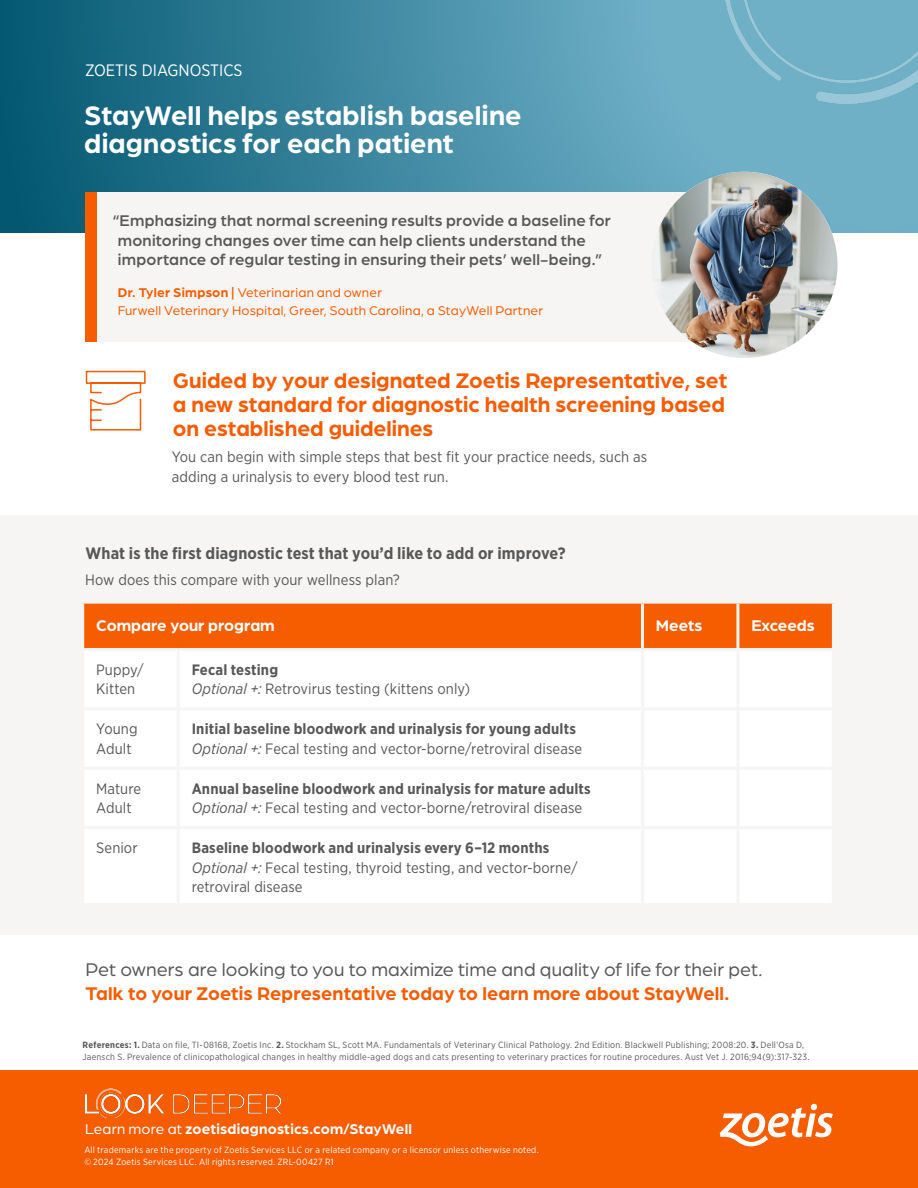
<style>
.page{position:relative;width:918px;height:1188px;background:#fff}
.page>*{position:absolute;margin:0;border:0;box-sizing:border-box;transform-origin:0 0}
.t1{font:700 28.5px/28.5px "Arboria";letter-spacing:.005em;color:#fff}
.t2{font:700 22.5px/24px "Arboria";color:#f65c00;text-align:justify}
.t3{font:19.5px "Arboria";letter-spacing:.005em;color:#585858}
.t4{font:700 19.5px "Arboria";letter-spacing:.005em;color:#f65c00}
.t5{font:500 16.5px/19.5px "Arboria";letter-spacing:.01em;color:#585858}
.t6{font:700 16.5px "Gotham Narrow";letter-spacing:.005em;color:#585858}
.t7{font:700 16.5px "Arboria";color:#fff}
.t8{font:16.5px "Gotham Narrow";color:#fff}
.t9{font:15px/19.5px "Gotham Narrow";letter-spacing:.005em;color:#585858}
.t10{font:700 15px/19.5px "Gotham Narrow";letter-spacing:.01em;color:#585858}
.t11{font:700 15px "Arboria";letter-spacing:.015em;color:#fff}
.t12{font:13.5px/18px "Arboria";letter-spacing:.015em;color:#f65c00}
.t13{font:9px/12px "Gotham Narrow";letter-spacing:.025em;color:#585858}
.t14{font:9px/12px "Gotham Narrow";letter-spacing:.025em;color:#fff}
.s1{font-weight:700}
.s2{font-style:italic}
.s3{font-weight:400;font-style:italic}
.s4{font-weight:400}
</style>
<div class="page">
<div style="left:0;top:1070px;width:918px;height:118px;background:#f65c00"></div>
<div style="left:0;top:515px;width:918px;height:420px;background:#f6f5f4"></div>
<svg style="left:720px;top:1104px;width:113px;height:42px"></svg>
<svg style="left:0;top:0;width:918px;height:232px;background:#418aa2"></svg>
<div style="left:97px;top:192px;width:600px;height:150px;background:#f6f5f4"></div>
<div style="left:85px;top:192px;width:12px;height:150px;background:#f65c00"></div>
<img style="left:651px;top:172px;width:186px;height:186px;border-radius:93px">
<div style="left:84px;top:604px;width:748px;height:44px;background:#f65c00"></div>
<div style="left:85px;top:651px;width:746px;height:252px;background:#fff"></div>
<hr style="left:641px;top:604px;width:3px;height:44px;background:#f6f5f4">
<hr style="left:736px;top:604px;width:3px;height:44px;background:#f6f5f4">
<hr style="left:177px;top:651px;width:3px;height:56px;background:#f6f5f4">
<hr style="left:641px;top:651px;width:3px;height:56px;background:#f6f5f4">
<hr style="left:736px;top:651px;width:3px;height:56px;background:#f6f5f4">
<hr style="left:81px;top:707px;width:97px;height:3px;background:#f6f5f4">
<hr style="left:178px;top:707px;width:464px;height:3px;background:#f6f5f4">
<hr style="left:177px;top:710px;width:3px;height:57px;background:#f6f5f4">
<hr style="left:642px;top:707px;width:96px;height:3px;background:#f6f5f4">
<hr style="left:641px;top:710px;width:3px;height:57px;background:#f6f5f4">
<hr style="left:738px;top:707px;width:97px;height:3px;background:#f6f5f4">
<hr style="left:736px;top:710px;width:3px;height:57px;background:#f6f5f4">
<hr style="left:81px;top:767px;width:97px;height:3px;background:#f6f5f4">
<hr style="left:178px;top:767px;width:464px;height:3px;background:#f6f5f4">
<hr style="left:177px;top:770px;width:3px;height:56px;background:#f6f5f4">
<hr style="left:642px;top:767px;width:96px;height:3px;background:#f6f5f4">
<hr style="left:641px;top:770px;width:3px;height:56px;background:#f6f5f4">
<hr style="left:738px;top:767px;width:97px;height:3px;background:#f6f5f4">
<hr style="left:736px;top:770px;width:3px;height:56px;background:#f6f5f4">
<hr style="left:81px;top:826px;width:97px;height:3px;background:#f6f5f4">
<hr style="left:178px;top:826px;width:464px;height:3px;background:#f6f5f4">
<hr style="left:177px;top:829px;width:3px;height:74px;background:#f6f5f4">
<hr style="left:642px;top:826px;width:96px;height:3px;background:#f6f5f4">
<hr style="left:641px;top:829px;width:3px;height:74px;background:#f6f5f4">
<hr style="left:738px;top:826px;width:97px;height:3px;background:#f6f5f4">
<hr style="left:736px;top:829px;width:3px;height:74px;background:#f6f5f4">
<img style="left:85px;top:1088px;width:195px;height:30px">
<svg style="left:85px;top:370px;width:61px;height:61px"></svg>
<img style="left:723px;top:0;width:195px;height:104px">
<p class="t8" style="left:85px;top:60px;width:159px">ZOETIS DIAGNOSTICS</p>
<h1 class="t1" style="left:84px;top:99px;width:439px">StayWell helps establish baseline diagnostics for each patient</h1>
<p class="t5" style="left:118px;top:210px;width:495px;text-indent:-6px">“Emphasizing that normal screening results provide a baseline for monitoring changes over time can help clients understand the importance of regular testing in ensuring their pets’ well-being.”</p>
<p class="t12" style="left:118px;top:282px;width:427px"><span class="s1">Dr. Tyler Simpson |</span> Veterinarian and owner<br>Furwell Veterinary Hospital, Greer, South Carolina, a StayWell Partner</p>
<h2 class="t2" style="left:173px;top:367px;width:556px">Guided by your designated Zoetis Representative, set a new standard for diagnostic health screening based on established guidelines</h2>
<p class="t9" style="left:172px;top:447px;width:477px">You can begin with simple steps that best fit your practice needs, such as adding a urinalysis to every blood test run.</p>
<p class="t6" style="left:85px;top:543px;width:482px">What is the first diagnostic test that you’d like to add or improve?</p>
<p class="t9" style="left:85px;top:570px;width:316px">How does this compare with your wellness plan?</p>
<p class="t7" style="left:96px;top:614px;width:180px">Compare your program</p>
<p class="t7" style="left:656px;top:614px;width:48px">Meets</p>
<p class="t7" style="left:751px;top:614px;width:65px">Exceeds</p>
<p class="t9" style="left:96px;top:660px;width:49px">Puppy/<br>Kitten</p>
<p class="t9" style="left:192px;top:660px;width:280px"><span class="s1">Fecal testing<br></span><span class="s2">Optional +:</span> Retrovirus testing (kittens only)</p>
<p class="t9" style="left:96px;top:719px;width:43px">Young<br>Adult</p>
<p class="t10" style="left:192px;top:719px;width:392px">Initial baseline bloodwork and urinalysis for young adults<br><span class="s3">Optional +:</span> <span class="s4">Fecal testing and vector-borne/retroviral disease</span></p>
<p class="t9" style="left:96px;top:778px;width:47px">Mature<br>Adult</p>
<p class="t10" style="left:192px;top:779px;width:401px">Annual baseline bloodwork and urinalysis for mature adults<br><span class="s3">Optional +:</span> <span class="s4">Fecal testing and vector-borne/retroviral disease</span></p>
<p class="t9" style="left:96px;top:838px;width:43px">Senior</p>
<p class="t9" style="left:192px;top:838px;width:387px"><span class="s1">Baseline bloodwork and urinalysis every 6–12 months<br></span><span class="s2">Optional +:</span> Fecal testing, thyroid testing, and vector-borne/ retroviral disease</p>
<h3 class="t3" style="left:85px;top:957px;width:679px">Pet owners are looking to you to maximize time and quality of life for their pet.</h3>
<h3 class="t4" style="left:85px;top:980px;width:645px">Talk to your Zoetis Representative today to learn more about StayWell.</h3>
<p class="t13" style="left:83px;top:1038px;width:728px"><span class="s1">References: 1.</span> Data on file, TI-08168, Zoetis Inc. <span class="s1">2.</span> Stockham SL, Scott MA. Fundamentals of Veterinary Clinical Pathology. 2nd Edition. Blackwell Publishing; 2008:20. <span class="s1">3.</span> Dell’Osa D,<br>Jaensch S. Prevalence of clinicopathological changes in healthy middle-aged dogs and cats presenting to veterinary practices for routine procedures. Aust Vet J. 2016;94(9):317-323.</p>
<p class="t11" style="left:85px;top:1119px;width:329px"><span class="s4">Learn more at</span> zoetisdiagnostics.com/StayWell</p>
<p class="t14" style="left:84px;top:1144px;width:456px">All trademarks are the property of Zoetis Services LLC or a related company or a licensor unless otherwise noted. © 2024 Zoetis Services LLC. All rights reserved. ZRL-00427 R1</p>
</div>
